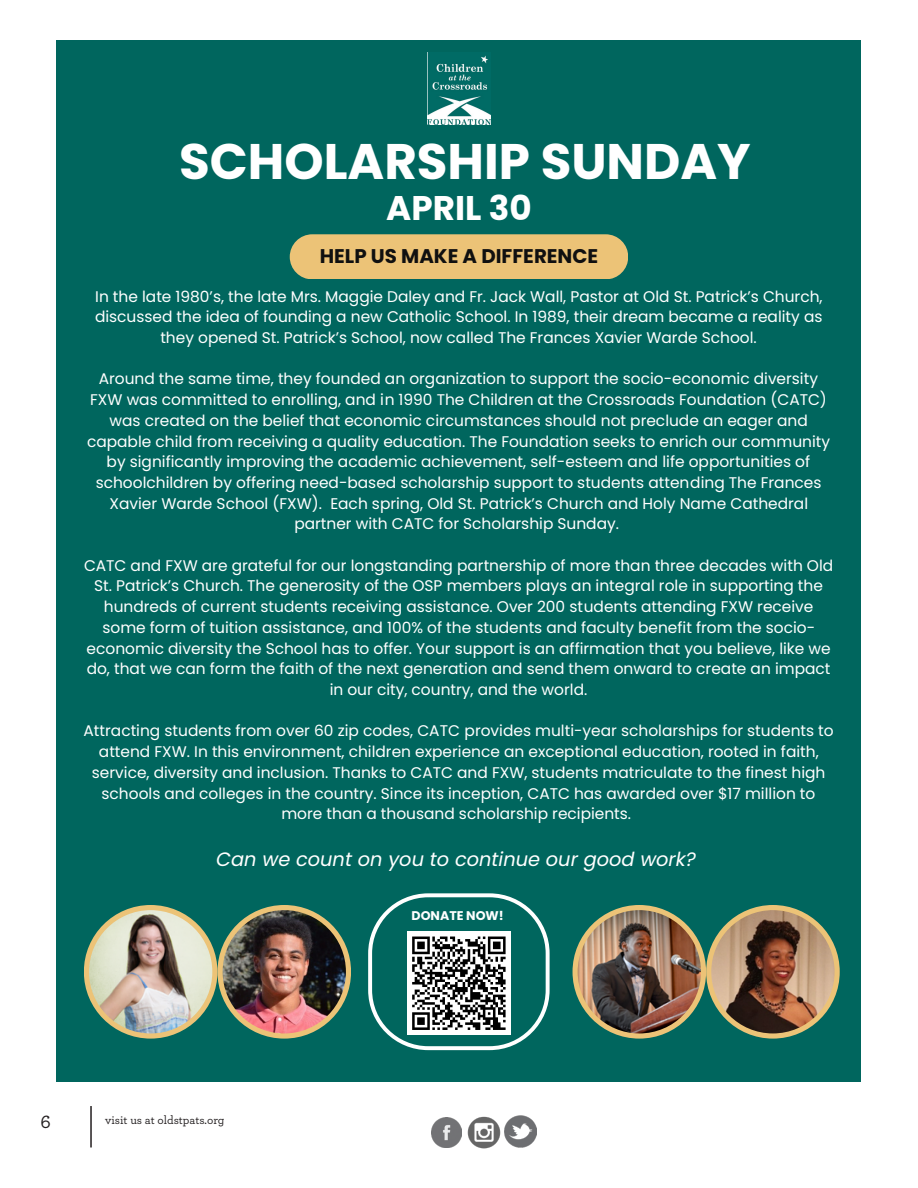
<style>
.page{position:relative;width:918px;height:1188px;background:#fff}
.page>*{position:absolute;margin:0;border:0;box-sizing:border-box;transform-origin:0 0}
.t1{font:700 49.95px "Poppins";color:#fff}
.t2{font:700 34.2px "Poppins";color:#fff}
.t3{font:700 19.8px "Poppins";color:#101010}
.t4{font:500 19.5px "Archer";color:#231f20}
.t5{font:italic 19.35px "Poppins";color:#fff}
.t6{font:15.45px/20.7px "Poppins";color:#fff;text-align:center}
.t7{font:700 12.6px "Poppins";color:#fff}
.t8{font:500 12px "Archer";color:#231f20}
</style>
<div class="page">
<img style="left:432px;top:1117px;width:30px;height:31px">
<img style="left:467px;top:1116px;width:34px;height:33px">
<img style="left:505px;top:1116px;width:32px;height:32px">
<hr style="left:90px;top:1106px;width:2px;height:41px;background:#231f20">
<div style="left:57px;top:41px;width:804px;height:1041px;background:#00665e"></div>
<div style="left:290px;top:234px;width:338px;height:45px;background:#ecc377;border-radius:23px"></div>
<svg style="left:368px;top:893px;width:182px;height:157px"></svg>
<svg style="left:84px;top:905px;width:133px;height:134px;background:#e1bf79"></svg>
<img style="left:89px;top:910px;width:123px;height:123px;border-radius:62px">
<svg style="left:217px;top:905px;width:134px;height:134px;background:#dab974"></svg>
<img style="left:223px;top:910px;width:123px;height:123px;border-radius:62px">
<svg style="left:573px;top:905px;width:133px;height:134px;background:#deba73"></svg>
<img style="left:578px;top:910px;width:123px;height:123px;border-radius:62px">
<svg style="left:706px;top:905px;width:134px;height:134px;background:#dbbb74"></svg>
<img style="left:711px;top:910px;width:124px;height:123px;border-radius:62px">
<img style="left:427px;top:52px;width:63px;height:72px">
<p class="t1" style="left:179px;top:133px;width:573px">SCHOLARSHIP SUNDAY</p>
<p class="t2" style="left:386px;top:188px;width:147px">APRIL 30</p>
<p class="t3" style="left:320px;top:244px;width:280px">HELP US MAKE A DIFFERENCE</p>
<p class="t6" style="left:95px;top:286px;width:729px">In the late 1980’s, the late Mrs. Maggie Daley and Fr. Jack Wall, Pastor at Old St. Patrick’s Church, discussed the idea of founding a new Catholic School. In 1989, their dream became a reality as they opened St. Patrick’s School, now called The Frances Xavier Warde School.</p>
<p class="t6" style="left:87px;top:369px;width:745px">Around the same time, they founded an organization to support the socio-economic diversity FXW was committed to enrolling, and in 1990 The Children at the Crossroads Foundation (CATC) was created on the belief that economic circumstances should not preclude an eager and capable child from receiving a quality education. The Foundation seeks to enrich our community by significantly improving the academic achievement, self-esteem and life opportunities of schoolchildren by offering need-based scholarship support to students attending The Frances Xavier Warde School (FXW). Each spring, Old St. Patrick’s Church and Holy Name Cathedral partner with CATC for Scholarship Sunday.</p>
<p class="t6" style="left:84px;top:555px;width:751px">CATC and FXW are grateful for our longstanding partnership of more than three decades with Old St. Patrick’s Church. The generosity of the OSP members plays an integral role in supporting the hundreds of current students receiving assistance. Over 200 students attending FXW receive some form of tuition assistance, and 100% of the students and faculty benefit from the socio&shy;economic diversity the School has to offer. Your support is an affirmation that you believe, like we do, that we can form the faith of the next generation and send them onward to create an impact in our city, country, and the world.</p>
<p class="t6" style="left:84px;top:721px;width:752px">Attracting students from over 60 zip codes, CATC provides multi-year scholarships for students to attend FXW. In this environment, children experience an exceptional education, rooted in faith, service, diversity and inclusion. Thanks to CATC and FXW, students matriculate to the finest high schools and colleges in the country. Since its inception, CATC has awarded over $17 million to more than a thousand scholarship recipients.</p>
<p class="t5" style="left:216px;top:848px;width:481px">Can we count on you to continue our good work?</p>
<p class="t4" style="left:40px;top:1107px;width:12px">6</p>
<p class="t8" style="left:105px;top:1111px;width:121px">visit us at oldstpats.org</p>
<p class="t7" style="left:412px;top:908px;width:94px">DONATE NOW!</p>
</div>
